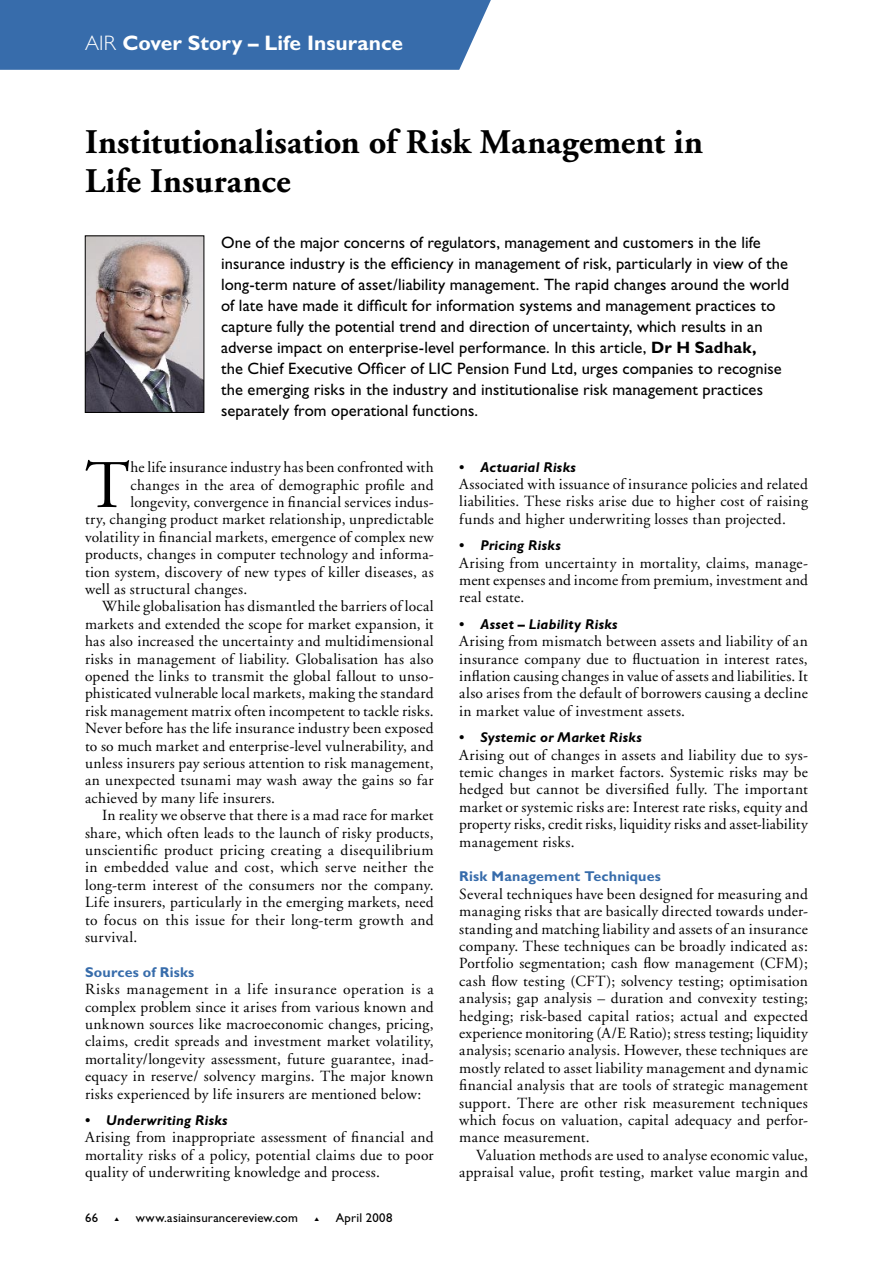
<style>
.page{position:relative;width:893px;height:1263px;background:#fff}
.page>*{position:absolute;margin:0;border:0;box-sizing:border-box;transform-origin:0 0}
.text_-_1st{font:67.95px "Adobe Garamond";color:#000}
.hdline_23{font:700 34.5px/39px "Adobe Garamond";letter-spacing:.005em;color:#000}
.t1{font:700 21px "Gill Sans";color:#fff}
.stnfrst{font:16.5px/21px "Gill Sans";letter-spacing:.005em;color:#000}
.text_-_1st-2{font:15.45px/17.4px "Adobe Garamond";letter-spacing:.015em;color:#000;text-align:justify}
.text{font:15.45px/17.4px "Adobe Garamond";letter-spacing:.02em;color:#000;text-align:justify}
.subhd_ita{font:italic 700 14.25px "Gill Sans";letter-spacing:.02em;color:#000}
.subhd{font:700 14.25px "Gill Sans";letter-spacing:.015em;color:#376cab}
.t2{font:12.75px "Gill Sans";letter-spacing:.015em;color:#000}
.s1{font-weight:300}
.s2{font-weight:700}
</style>
<div class="page">
<div style="left:0;top:0;width:491px;height:70px;background:#376cab"></div>
<img style="left:87px;top:238px;width:115px;height:173px">
<div style="left:85px;top:236px;width:119px;height:177px;border:1px solid #000"></div>
<p class="t1" style="left:85px;top:30px;width:319px"><span class="s1">AIR</span> Cover Story – Life Insurance</p>
<p class="hdline_23" style="left:85px;top:123px;width:619px">Institutionalisation of Risk Management in<br>Life Insurance</p>
<p class="stnfrst" style="left:221px;top:232px;width:570px">One of the major concerns of regulators, management and customers in the life insurance industry is the efficiency in management of risk, particularly in view of the long-term nature of asset/liability management. The rapid changes around the world of late have made it difficult for information systems and management practices to capture fully the potential trend and direction of uncertainty, which results in an adverse impact on enterprise-level performance. In this article, <span class="s2">Dr H Sadhak,<br></span>the Chief Executive Officer of LIC Pension Fund Ltd, urges companies to recognise the emerging risks in the industry and institutionalise risk management practices separately from operational functions.</p>
<p class="text_-_1st" style="left:85px;top:449px;width:46px">T</p>
<p class="text_-_1st-2" style="left:131px;top:459px;width:305px">he life insurance industry has been confronted with</p>
<p class="text_-_1st-2" style="left:131px;top:476px;width:305px">changes in the area of demographic profile and</p>
<p class="text_-_1st-2" style="left:131px;top:494px;width:305px">longevity, convergence in financial services indus-</p>
<p class="text_-_1st-2" style="left:85px;top:511px;width:350px">try, changing product market relationship, unpredictable</p>
<p class="text_-_1st-2" style="left:85px;top:528px;width:350px">volatility in financial markets, emergence of complex new</p>
<p class="text_-_1st-2" style="left:85px;top:546px;width:350px">products, changes in computer technology and informa-</p>
<p class="text_-_1st-2" style="left:85px;top:563px;width:350px">tion system, discovery of new types of killer diseases, as</p>
<p class="text_-_1st-2" style="left:85px;top:581px;width:164px">well as structural changes.</p>
<p class="text" style="left:85px;top:598px;width:350px;text-indent:17px">While globalisation has dismantled the barriers of local markets and extended the scope for market expansion, it has also increased the uncertainty and multidimensional risks in management of liability. Globalisation has also opened the links to transmit the global fallout to unso&shy;phisticated vulnerable local markets, making the standard risk management matrix often incompetent to tackle risks.<br>Never before has the life insurance industry been exposed to so much market and enterprise-level vulnerability, and unless insurers pay serious attention to risk management, an unexpected tsunami may wash away the gains so far achieved by many life insurers.</p>
<p class="text" style="left:85px;top:807px;width:350px;text-indent:17px">In reality we observe that there is a mad race for market share, which often leads to the launch of risky products, unscientific product pricing creating a disequilibrium in embedded value and cost, which serve neither the long-term interest of the consumers nor the company.<br>Life insurers, particularly in the emerging markets, need to focus on this issue for their long-term growth and survival.</p>
<p class="subhd" style="left:85px;top:963px;width:111px">Sources of Risks</p>
<p class="text_-_1st-2" style="left:85px;top:981px;width:350px">Risks management in a life insurance operation is a complex problem since it arises from various known and unknown sources like macroeconomic changes, pricing, claims, credit spreads and investment market volatility, mortality/longevity assessment, future guarantee, inad&shy;equacy in reserve/ solvency margins. The major known risks experienced by life insurers are mentioned below:</p>
<p class="subhd_ita" style="left:85px;top:1112px;width:144px">• Underwriting Risks</p>
<p class="text_-_1st-2" style="left:85px;top:1129px;width:350px">Arising from inappropriate assessment of financial and mortality risks of a policy, potential claims due to poor quality of underwriting knowledge and process.</p>
<p class="t2" style="left:85px;top:1211px;width:15px">66</p>
<p class="t2" style="left:115px;top:1211px;width:185px">▲ www.asiainsurancereview.com</p>
<p class="t2" style="left:315px;top:1211px;width:79px">▲ April 2008</p>
<p class="subhd_ita" style="left:459px;top:458px;width:118px">• Actuarial Risks</p>
<p class="text_-_1st-2" style="left:459px;top:476px;width:350px">Associated with issuance of insurance policies and related liabilities. These risks arise due to higher cost of raising funds and higher underwriting losses than projected.</p>
<p class="subhd_ita" style="left:459px;top:537px;width:103px">• Pricing Risks</p>
<p class="text_-_1st-2" style="left:459px;top:554px;width:350px">Arising from uncertainty in mortality, claims, manage&shy;ment expenses and income from premium, investment and real estate.</p>
<p class="subhd_ita" style="left:459px;top:616px;width:160px">• Asset – Liability Risks</p>
<p class="text_-_1st-2" style="left:459px;top:633px;width:350px">Arising from mismatch between assets and liability of an insurance company due to fluctuation in interest rates, inflation causing changes in value of assets and liabilities. It also arises from the default of borrowers causing a decline in market value of investment assets.</p>
<p class="subhd_ita" style="left:459px;top:729px;width:184px">• Systemic or Market Risks</p>
<p class="text_-_1st-2" style="left:459px;top:746px;width:350px">Arising out of changes in assets and liability due to sys&shy;temic changes in market factors. Systemic risks may be hedged but cannot be diversified fully. The important market or systemic risks are: Interest rate risks, equity and property risks, credit risks, liquidity risks and asset-liability management risks.</p>
<p class="subhd" style="left:459px;top:868px;width:203px">Risk Management Techniques</p>
<p class="text_-_1st-2" style="left:459px;top:885px;width:350px">Several techniques have been designed for measuring and managing risks that are basically directed towards under&shy;standing and matching liability and assets of an insurance company. These techniques can be broadly indicated as:<br>Portfolio segmentation; cash flow management (CFM); cash flow testing (CFT); solvency testing; optimisation analysis; gap analysis – duration and convexity testing; hedging; risk-based capital ratios; actual and expected experience monitoring (A/E Ratio); stress testing; liquidity analysis; scenario analysis. However, these techniques are mostly related to asset liability management and dynamic financial analysis that are tools of strategic management support. There are other risk measurement techniques which focus on valuation, capital adequacy and perfor&shy;mance measurement.</p>
<p class="text" style="left:459px;top:1146px;width:350px;text-align:right">Valuation methods are used to analyse economic value, appraisal value, profit testing, market value margin and</p>
</div>
